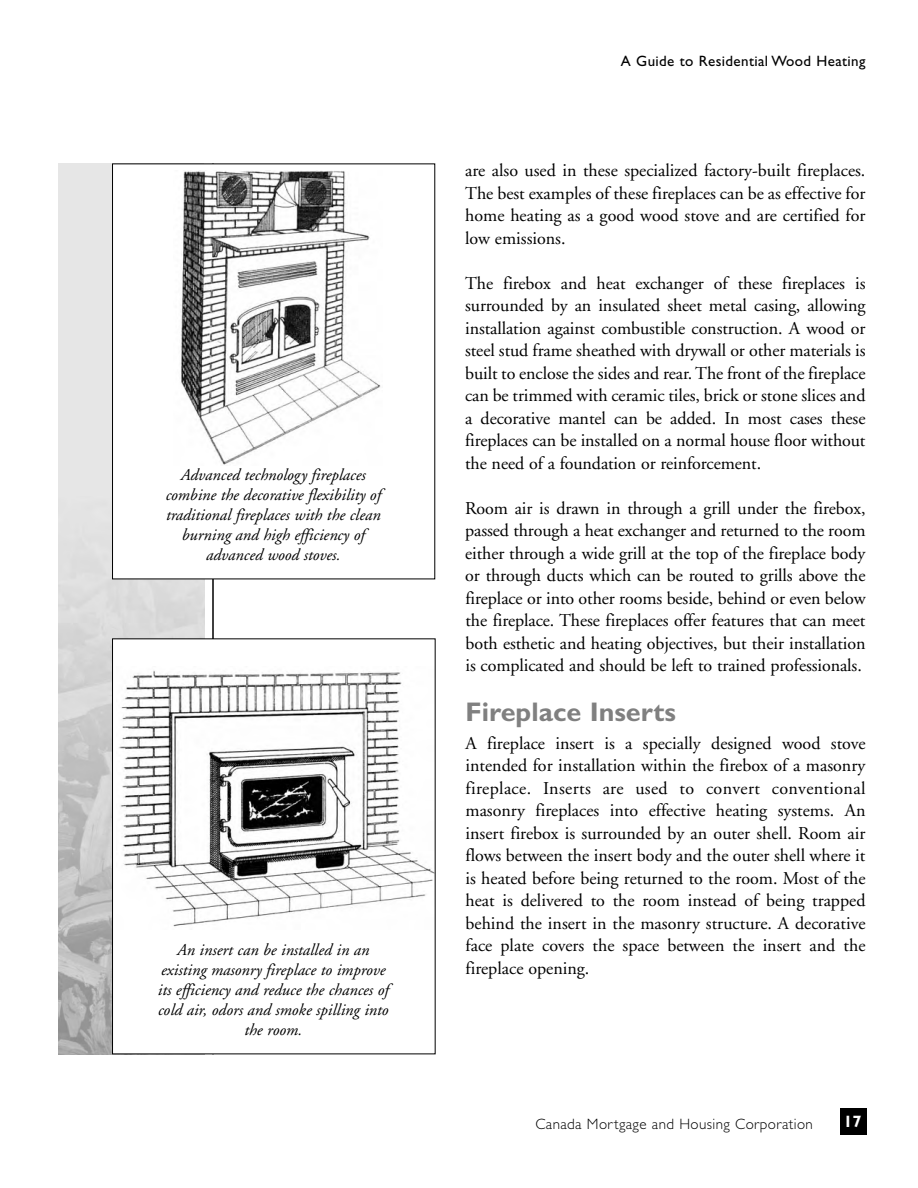
<style>
.page{position:relative;width:918px;height:1188px;background:#fff}
.page>*{position:absolute;margin:0;border:0;box-sizing:border-box;transform-origin:0 0}
.t1{font:700 27px "Gill Sans Std";color:#808080}
.t2{font:18px/22.5px "Adobe Garamond";letter-spacing:-.005em;color:#000;text-align:justify}
.t3{font:italic 16.5px/19.8px "Adobe Garamond";color:#000;text-align:center}
.t4{font:700 16.5px "Gill Sans Std";color:#fff}
.t5{font:300 15px "Gill Sans Std";letter-spacing:.025em;color:#000}
.t6{font:15px "Gill Sans Std";letter-spacing:.025em;color:#000}
</style>
<div class="page">
<div style="left:840px;top:1108px;width:27px;height:28px;background:#000"></div>
<hr style="left:213px;top:163px;width:1px;height:891px;background:#000">
<div style="left:58px;top:164px;width:146px;height:890px;background:#e6e6e6"></div>
<img style="left:58px;top:570px;width:146px;height:484px">
<div style="left:113px;top:639px;width:322px;height:415px;background:#fff"></div>
<img style="left:119px;top:670px;width:315px;height:257px">
<div style="left:113px;top:164px;width:321px;height:415px;background:#fff"></div>
<img style="left:181px;top:171px;width:200px;height:294px">
<p class="t3" style="left:165px;top:467px;width:217px">Advanced technology fireplaces combine the decorative flexibility of traditional fireplaces with the clean burning and high efficiency of advanced wood stoves.</p>
<p class="t3" style="left:157px;top:942px;width:232px">An insert can be installed in an existing masonry fireplace to improve its efficiency and reduce the chances of cold air, odors and smoke spilling into the room.</p>
<p class="t6" style="left:621px;top:56px;width:246px">A Guide to Residential Wood Heating</p>
<p class="t2" style="left:465px;top:161px;width:402px">are also used in these specialized factory-built fireplaces.<br>The best examples of these fireplaces can be as effective for home heating as a good wood stove and are certified for low emissions.</p>
<p class="t2" style="left:465px;top:274px;width:402px">The firebox and heat exchanger of these fireplaces is surrounded by an insulated sheet metal casing, allowing installation against combustible construction. A wood or steel stud frame sheathed with drywall or other materials is built to enclose the sides and rear. The front of the fireplace can be trimmed with ceramic tiles, brick or stone slices and a decorative mantel can be added. In most cases these fireplaces can be installed on a normal house floor without the need of a foundation or reinforcement.</p>
<p class="t2" style="left:465px;top:499px;width:402px">Room air is drawn in through a grill under the firebox, passed through a heat exchanger and returned to the room either through a wide grill at the top of the fireplace body or through ducts which can be routed to grills above the fireplace or into other rooms beside, behind or even below the fireplace. These fireplaces offer features that can meet both esthetic and heating objectives, but their installation is complicated and should be left to trained professionals.</p>
<h1 class="t1" style="left:466px;top:703px;width:212px">Fireplace Inserts</h1>
<p class="t2" style="left:466px;top:734px;width:401px">A fireplace insert is a specially designed wood stove intended for installation within the firebox of a masonry fireplace. Inserts are used to convert conventional masonry fireplaces into effective heating systems. An insert firebox is surrounded by an outer shell. Room air flows between the insert body and the outer shell where it is heated before being returned to the room. Most of the heat is delivered to the room instead of being trapped behind the insert in the masonry structure. A decorative face plate covers the space between the insert and the fireplace opening.</p>
<p class="t5" style="left:535px;top:1119px;width:279px">Canada Mortgage and Housing Corporation</p>
<p class="t4" style="left:843px;top:1116px;width:20px">17</p>
</div>
